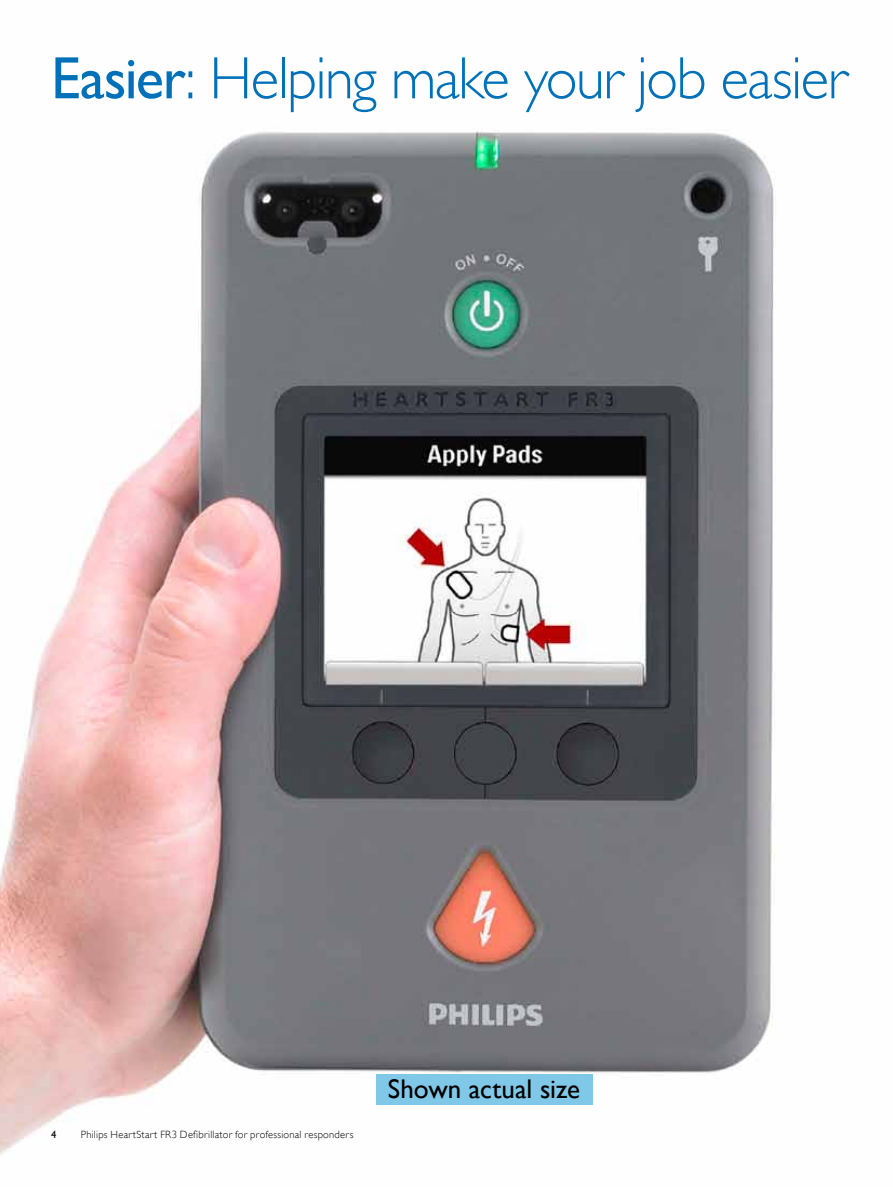
<style>
.page{position:relative;width:893px;height:1187px;background:#fff}
.page>*{position:absolute;margin:0;border:0;box-sizing:border-box;transform-origin:0 0}
.t1{font:60px "Gill Sans Alt One WGL Light";letter-spacing:-.025em;color:#0071b9}
.t2{font:27px "Gill Sans Alt One WGL";letter-spacing:-.005em;color:#000}
.t3{font:10.5px "Gill Sans Alt One WGL Light";letter-spacing:.025em;color:#000}
.t4{font:10.5px "Gill Sans Alt One WGL";color:#000}
.s1{font-family:"Gill Sans Alt One WGL"}
</style>
<div class="page">
<img style="left:0;top:130px;width:776px;height:1025px">
<div style="left:376px;top:1073px;width:217px;height:31px;background:#7fc8e8"></div>
<h1 class="t1" style="left:51px;top:39px;width:798px"><span class="s1">Easier</span>: Helping make your job easier</h1>
<p class="t4" style="left:51px;top:1127px;width:7px">4</p>
<p class="t3" style="left:81px;top:1127px;width:274px">Philips HeartStart FR3 Defibrillator for professional responders</p>
<h2 class="t2" style="left:388px;top:1070px;width:194px">Shown actual size</h2>
</div>
